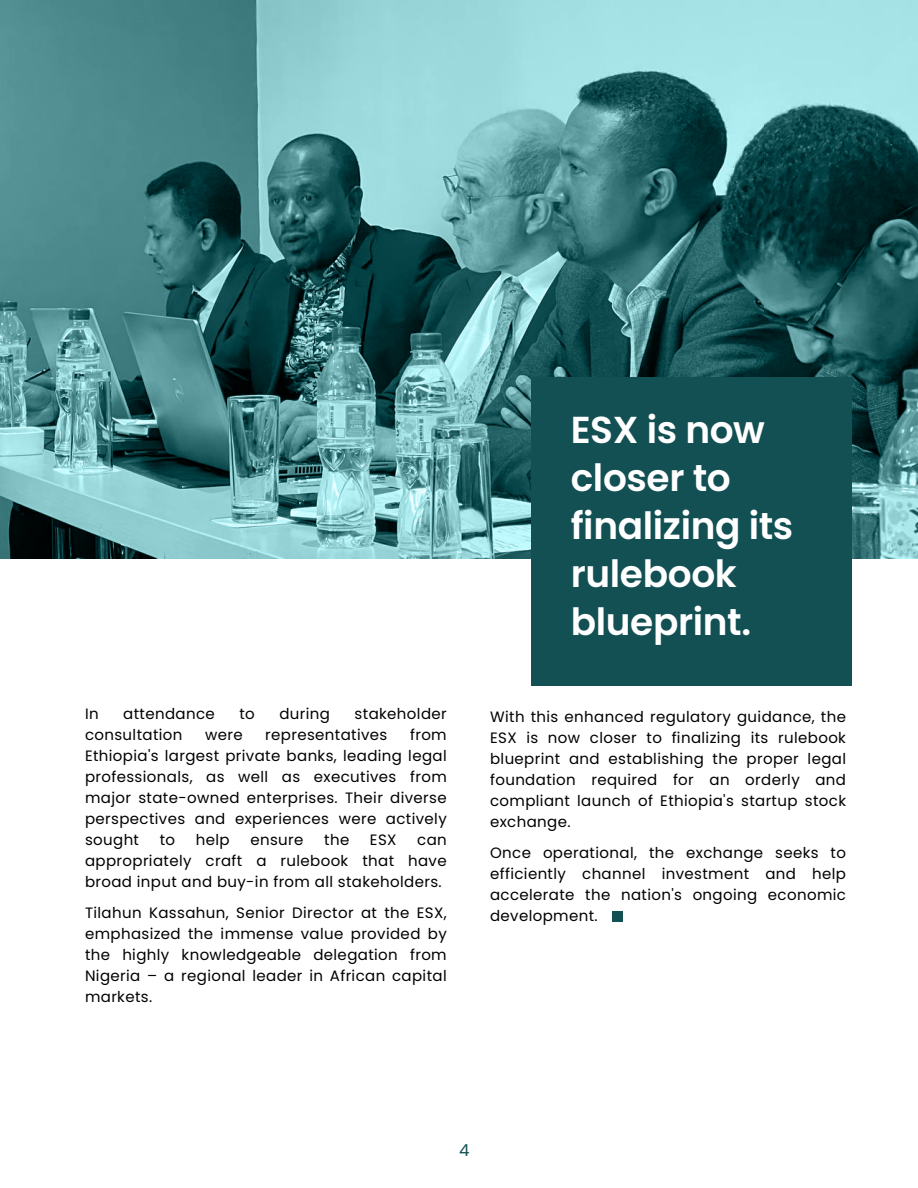
<style>
.page{position:relative;width:918px;height:1188px;background:#fff}
.page>*{position:absolute;margin:0;border:0;box-sizing:border-box;transform-origin:0 0}
.t1{font:600 37.5px/48px "Poppins";letter-spacing:-.01em;color:#fff}
.t2{font:16.5px "Poppins";color:#125054}
.t3{font:15px/21px "Poppins";letter-spacing:.025em;color:#000;text-align:justify}
</style>
<div class="page">
<div style="left:612px;top:911px;width:11px;height:11px;background:#125054"></div>
<img style="left:1px;top:0;width:917px;height:558px">
<div style="left:531px;top:377px;width:321px;height:308px;background:#125054"></div>
<p class="t3" style="left:85px;top:703px;width:15px">In</p>
<p class="t3" style="left:123px;top:703px;width:93px">attendance</p>
<p class="t3" style="left:239px;top:703px;width:17px">to</p>
<p class="t3" style="left:279px;top:703px;width:52px">during</p>
<p class="t3" style="left:355px;top:703px;width:94px">stakeholder</p>
<p class="t3" style="left:85px;top:724px;width:99px">consultation</p>
<p class="t3" style="left:205px;top:724px;width:39px">were</p>
<p class="t3" style="left:265px;top:724px;width:124px">representatives</p>
<p class="t3" style="left:85px;top:724px;width:363px;text-indent:325px">from Ethiopia's largest private banks, leading legal professionals, as well as executives from major state-owned enterprises. Their diverse perspectives and experiences were actively sought</p>
<p class="t3" style="left:160px;top:829px;width:17px">to</p>
<p class="t3" style="left:196px;top:829px;width:35px">help</p>
<p class="t3" style="left:250px;top:829px;width:55px">ensure</p>
<p class="t3" style="left:324px;top:829px;width:27px">the</p>
<p class="t3" style="left:370px;top:829px;width:28px">ESX</p>
<p class="t3" style="left:85px;top:829px;width:363px;text-indent:332px">can appropriately craft a rulebook that have broad input and buy-in from all stakeholders.</p>
<p class="t3" style="left:85px;top:902px;width:363px">Tilahun Kassahun, Senior Director at the ESX, emphasized the immense value provided by the highly knowledgeable delegation from Nigeria – a regional leader in African capital markets.</p>
<h1 class="t1" style="left:571px;top:406px;width:224px">ESX is now closer to finalizing its rulebook blueprint.</h1>
<p class="t3" style="left:490px;top:706px;width:357px">With this enhanced regulatory guidance, the ESX is now closer to finalizing its rulebook blueprint and establishing the proper legal foundation required for an orderly and compliant launch of Ethiopia's startup stock exchange.</p>
<p class="t3" style="left:490px;top:843px;width:357px">Once operational, the exchange seeks to efficiently channel investment and help accelerate the nation's ongoing economic development.</p>
<p class="t2" style="left:459px;top:1138px;width:12px">4</p>
</div>
